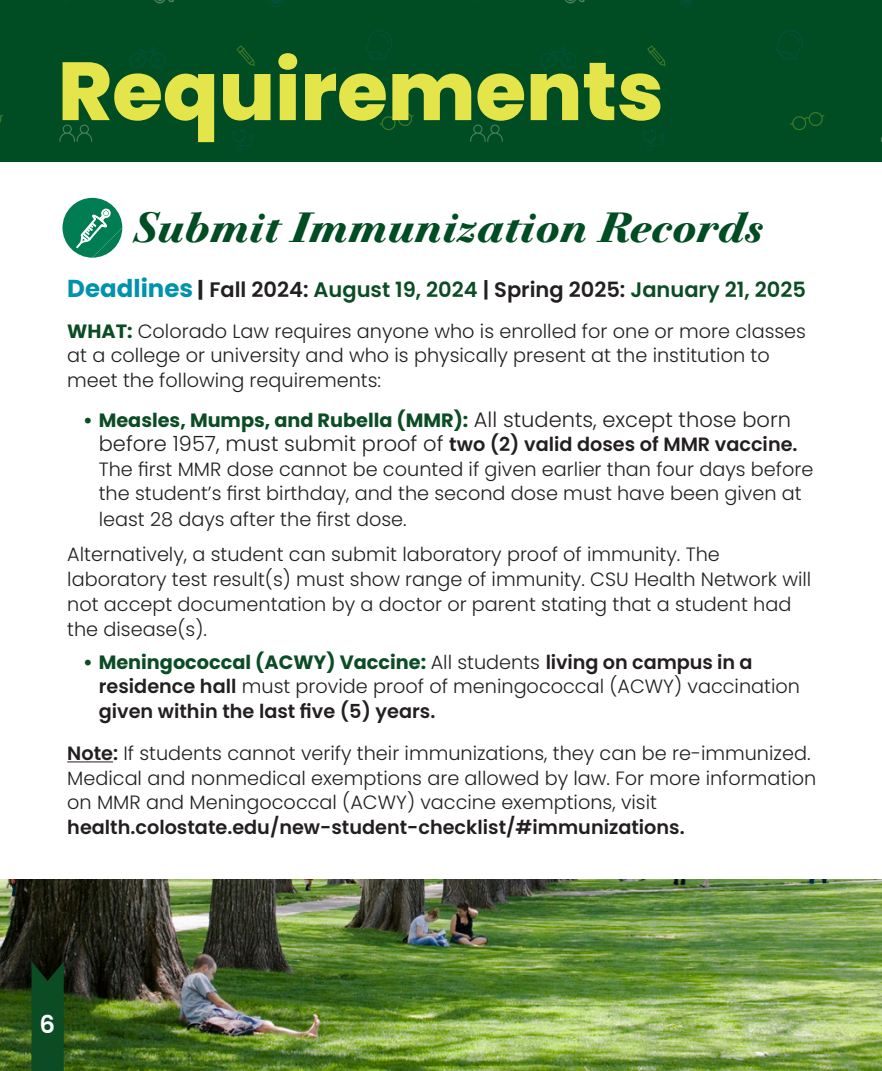
<style>
.page{position:relative;width:882px;height:1071px;background:#fff}
.page>*{position:absolute;margin:0;border:0;box-sizing:border-box;transform-origin:0 0}
.t1{font:800 82.25px "Poppins";color:#e3e54b}
.t2{font:42px "Bodoni PTVF Italic";color:#004c23}
.t3{font:600 24.5px "Poppins";color:#fff}
.deadlines{font:600 21px "Poppins";color:#0b4c25}
.body_text__light{font:300 19.25px/24.5px "Poppins";color:#231f20}
.t4{font:600 19.25px/24.5px "Poppins";color:#231f20}
.s1{font-weight:700;font-size:24.5px;color:#0093ad}
.s2{font-weight:700;color:#231f20}
.s3{color:#231f20}
.s4{font-weight:700;color:#0b4c25}
.s5{font-size:21px}
.s6{font-weight:600}
.s7{font-weight:300}
</style>
<div class="page">
<img style="left:0;top:879px;width:882px;height:192px">
<svg style="left:31px;top:961px;width:33px;height:110px"></svg>
<hr style="left:67px;top:761px;width:46px;height:1px;background:#231f20">
<svg style="left:62px;top:198px;width:60px;height:60px"></svg>
<div style="left:0;top:0;width:882px;height:162px;background:#004c23"></div>
<p class="t1" style="left:58px;top:44px;width:607px">Requirements</p>
<p class="t2" style="left:133px;top:199px;width:631px">Submit Immunization Records</p>
<p class="deadlines" style="left:67px;top:277px;width:740px"><span class="s1">Deadlines</span> <span class="s2">|</span> <span class="s3">Fall 2024:</span> August 19, 2024 <span class="s3">| Spring 2025:</span> January 21, 2025</p>
<p class="body_text__light" style="left:67px;top:319px;width:740px"><span class="s4">WHAT:</span> Colorado Law requires anyone who is enrolled for one or more classes at a college or university and who is physically present at the institution to meet the following requirements:</p>
<p class="body_text__light" style="left:99px;top:408px;width:716px;text-indent:-16px"><span class="s4">• Measles, Mumps, and Rubella (MMR):</span> <span class="s5">All students, except those born before 1957, must submit proof of</span> <span class="s6">two (2) valid doses of MMR vaccine.<br></span>The first MMR dose cannot be counted if given earlier than four days before the student’s first birthday, and the second dose must have been given at least 28 days after the first dose.</p>
<p class="body_text__light" style="left:67px;top:541px;width:746px;line-height:25.2px">Alternatively, a student can submit laboratory proof of immunity. The laboratory test result(s) must show range of immunity. CSU Health Network will not accept documentation by a doctor or parent stating that a student had the disease(s).</p>
<p class="t4" style="left:99px;top:650px;width:703px;text-indent:-16px"><span class="s4">• Meningococcal (ACWY) Vaccine:</span> <span class="s7">All students</span> living on campus in a residence hall <span class="s7">must provide proof of meningococcal (ACWY) vaccination </span>given within the last five (5) years.</p>
<p class="body_text__light" style="left:67px;top:742px;width:751px"><span class="s6">Note:</span> If students cannot verify their immunizations, they can be re-immunized.<br>Medical and nonmedical exemptions are allowed by law. For more information on MMR and Meningococcal (ACWY) vaccine exemptions, visit</p>
<p class="t4" style="left:67px;top:815px;width:619px">health.colostate.edu/new-student-checklist/#immunizations.</p>
<p class="t3" style="left:39px;top:1011px;width:17px">6</p>
</div>
